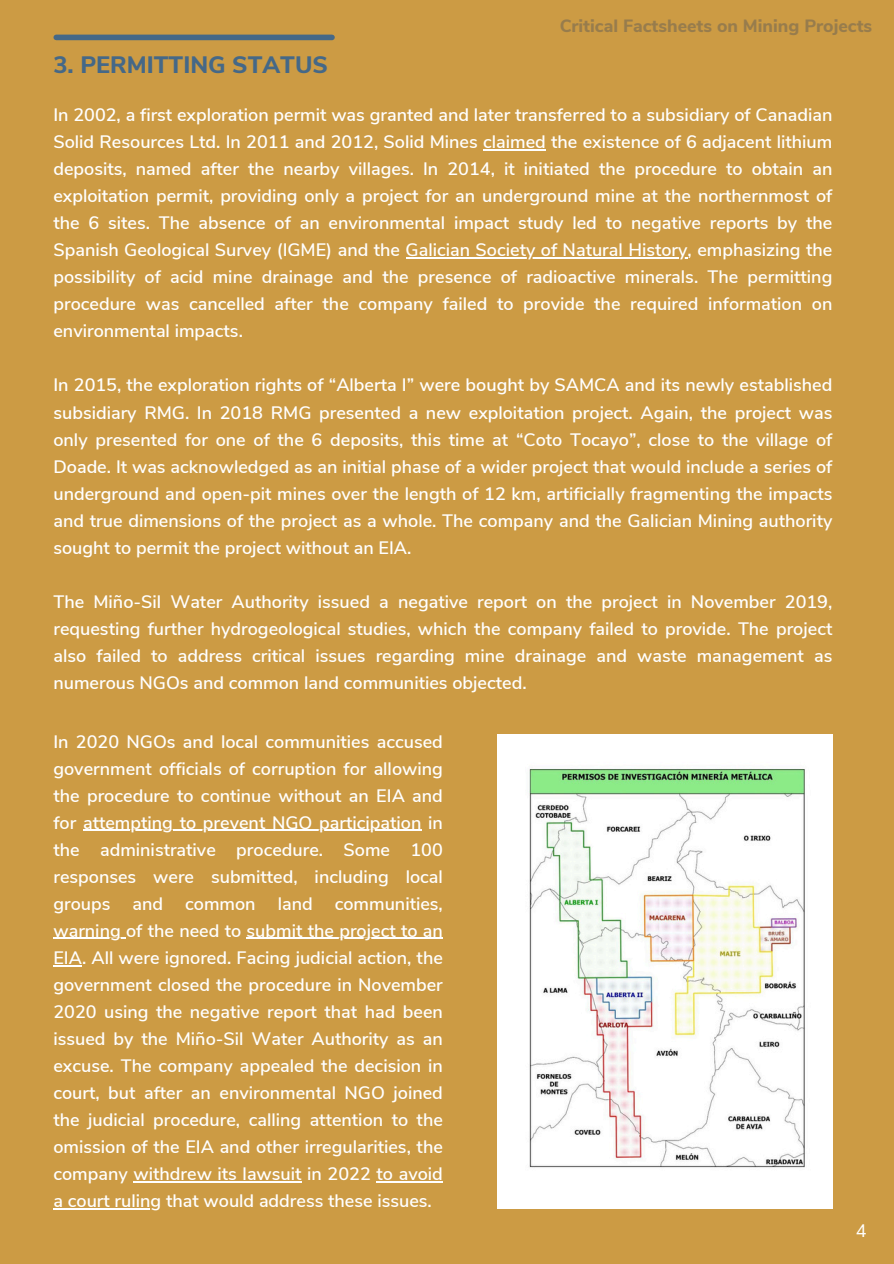
<style>
.page{position:relative;width:894px;height:1264px;background:#fff}
.page>*{position:absolute;margin:0;border:0;box-sizing:border-box;transform-origin:0 0}
.t1{font:800 23.7px "Nunito Sans";color:#456887}
.t2{font:600 18px/27px "Nunito Sans";color:#fff;text-align:justify}
.t3{font:18px "Nunito Sans 10 pt";color:#fff}
.t4{font:800 17.7px "Nunito Sans";color:#575757}
</style>
<div class="page">
<div style="left:0;top:0;width:893px;height:1263px;background:#cc9b44"></div>
<div style="left:56px;top:35px;width:276px;height:5px;background:#456887"></div>
<img style="left:497px;top:735px;width:335px;height:473px">
<hr style="left:483px;top:149px;width:62px;height:2px;background:#fff">
<hr style="left:405px;top:257px;width:282px;height:2px;background:#fff">
<hr style="left:83px;top:829px;width:338px;height:2px;background:#fff">
<hr style="left:53px;top:937px;width:73px;height:2px;background:#fff">
<hr style="left:246px;top:937px;width:197px;height:2px;background:#fff">
<hr style="left:53px;top:964px;width:29px;height:2px;background:#fff">
<hr style="left:133px;top:1180px;width:168px;height:2px;background:#fff">
<hr style="left:376px;top:1180px;width:67px;height:2px;background:#fff">
<hr style="left:53px;top:1207px;width:108px;height:2px;background:#fff">
<p class="t4" style="left:559px;top:14px;width:314px">Critical Factsheets on Mining Projects</p>
<p class="t1" style="left:53px;top:49px;width:276px">3. PERMITTING STATUS</p>
<p class="t2" style="left:53px;top:102px;width:780px">In 2002, a first exploration permit was granted and later transferred to a subsidiary of Canadian Solid Resources Ltd. In 2011 and 2012, Solid Mines claimed the existence of 6 adjacent lithium deposits, named after the nearby villages. In 2014, it initiated the procedure to obtain an exploitation permit, providing only a project for an underground mine at the northernmost of the 6 sites. The absence of an environmental impact study led to negative reports by the Spanish Geological Survey (IGME) and the Galician Society of Natural History, emphasizing the</p>
<h1 class="t2" style="left:53px;top:264px;width:780px">possibility of acid mine drainage and the presence of radioactive minerals. The permitting procedure was cancelled after the company failed to provide the required information on environmental impacts.</h1>
<h1 class="t2" style="left:53px;top:372px;width:780px">In 2015, the exploration rights of “Alberta I” were bought by SAMCA and its newly established subsidiary RMG. In 2018 RMG presented a new exploitation project. Again, the project was only presented for one of the 6 deposits, this time at “Coto Tocayo”, close to the village of Doade. It was acknowledged as an initial phase of a wider project that would include a series of underground and open-pit mines over the length of 12 km, artificially fragmenting the impacts and true dimensions of the project as a whole. The company and the Galician Mining authority sought to permit the project without an EIA.</h1>
<h1 class="t2" style="left:53px;top:588px;width:780px">The Miño-Sil Water Authority issued a negative report on the project in November 2019,</h1>
<p class="t2" style="left:53px;top:615px;width:780px">requesting further hydrogeological studies, which the company failed to provide. The project also failed to address critical issues regarding mine drainage and waste management as numerous NGOs and common land communities objected.</p>
<p class="t2" style="left:53px;top:728px;width:391px">In 2020 NGOs and local communities accused government officials of corruption for allowing the procedure to continue without an EIA and for attempting to prevent NGO participation in</p>
<p class="t2" style="left:53px;top:836px;width:391px">the administrative procedure. Some 100 responses were submitted, including local groups and common land communities,</p>
<p class="t2" style="left:53px;top:917px;width:391px">warning of the need to submit the project to an</p>
<p class="t2" style="left:53px;top:944px;width:391px">EIA. All were ignored. Facing judicial action, the government closed the procedure in November 2020 using the negative report that had been issued by the Miño-Sil Water Authority as an excuse. The company appealed the decision in court, but after an environmental NGO joined the judicial procedure, calling attention to the omission of the EIA and other irregularities, the company withdrew its lawsuit in 2022 to avoid</p>
<p class="t2" style="left:53px;top:1187px;width:380px">a court ruling that would address these issues.</p>
<p class="t3" style="left:855px;top:1219px;width:12px">4</p>
</div>
